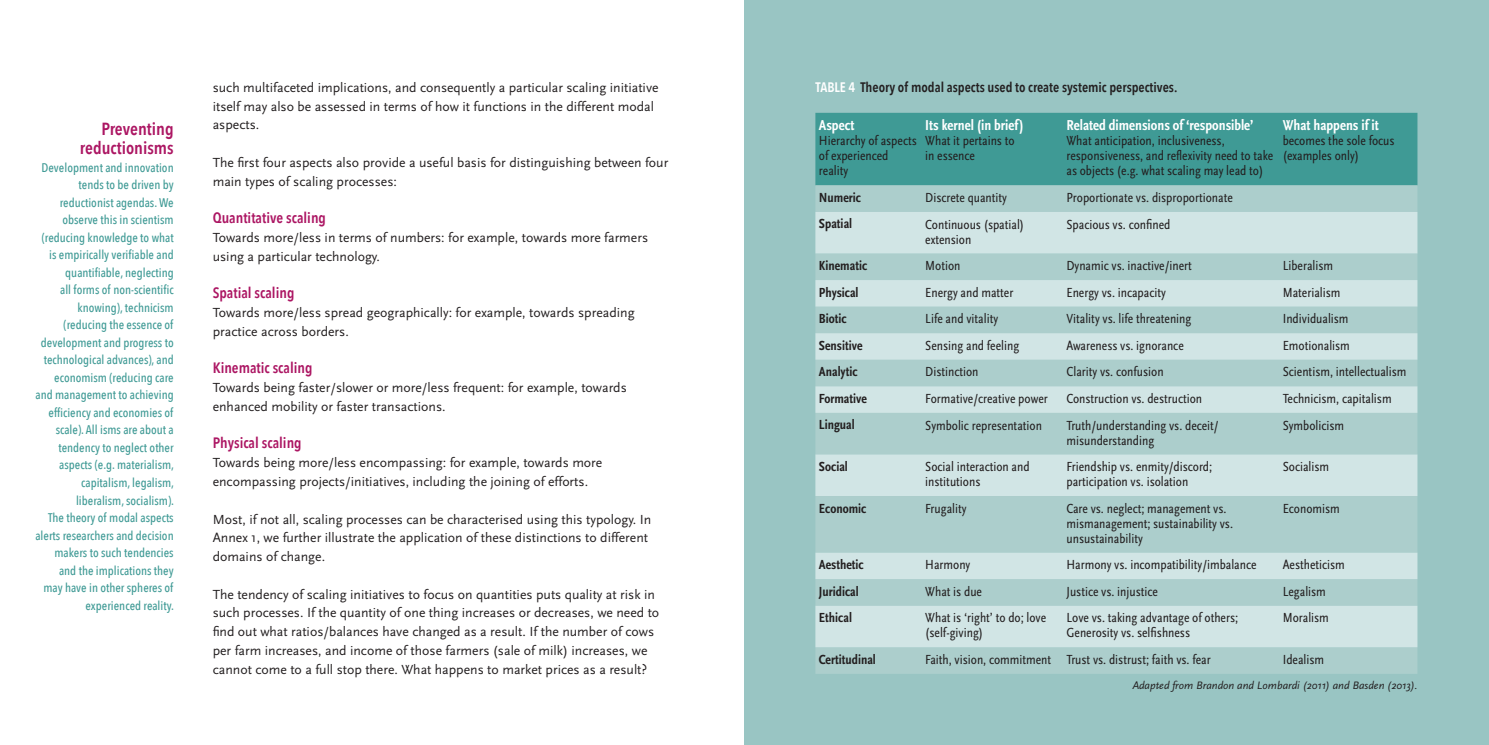
<style>
.page{position:relative;width:1489px;height:745px;background:#fff}
.page>*{position:absolute;margin:0;border:0;box-sizing:border-box;transform-origin:0 0}
.sidebar_kop{font:600 17.5px "Avenir Next Condensed";color:#ac1663}
.kader_plat{font:15px "Scala Sans Bold Con";color:#fff}
.subparagraaf{font:600 15px "Avenir Next Condensed";color:#ac1663}
.kader_plat-2{font:13.75px/15px "Scala Sans Regular Con";color:#231f20}
.platte_tekst{font:13.75px/18.8px "Scala Sans";color:#231f20}
.inspring_3{font:13.75px/18.8px "Scala Sans";color:#231f20}
.kader_plat-3{font:13.75px "Scala Sans Bold Con";color:#231f20}
.Figuur{font:600 13.75px "Avenir Next Condensed";color:#231f20}
.sidebar_plat{font:500 12.5px/17.5px "Avenir Next Condensed";color:#3f9a95;text-align:right}
.kader_plat-4{font:italic 11.25px "Scala Sans";color:#231f20}
.s1{color:#fff}
</style>
<div class="page">
<div style="left:744px;top:0;width:744px;height:744px;background:#99c5c3"></div>
<div style="left:815px;top:113px;width:602px;height:72px;background:#3f9a95"></div>
<div style="left:815px;top:186px;width:602px;height:487px;background:#accecc"></div>
<svg style="left:815px;top:212px;width:602px;height:435px;background:#bfdad9"></svg>
<p class="sidebar_kop" style="left:101px;top:114px;width:74px">Preventing</p>
<p class="sidebar_kop" style="left:80px;top:133px;width:95px">reductionisms</p>
<p class="sidebar_plat" style="left:36px;top:158px;width:140px">Development and innovation tends to be driven by reductionist agendas. We observe this in scientism (reducing knowledge to what is empirically verifiable and quantifiable, neglecting<br>all forms of non-scientific knowing), technicism (reducing the essence of development and progress to technological advances), and economism (reducing care and management to achieving efficiency and economies of scale). All isms are about a tendency to neglect other aspects (e.g. materialism, capitalism, legalism, liberalism, socialism).</p>
<p class="sidebar_plat" style="left:35px;top:508px;width:140px">The theory of modal aspects alerts researchers and decision makers to such tendencies and the implications they<br>may have in other spheres of experienced reality.</p>
<p class="platte_tekst" style="left:213px;top:78px;width:447px">such multifaceted implications, and consequently a particular scaling initiative itself may also be assessed in terms of how it functions in the different modal aspects.</p>
<p class="platte_tekst" style="left:213px;top:153px;width:457px">The first four aspects also provide a useful basis for distinguishing between four main types of scaling processes:</p>
<p class="subparagraaf" style="left:213px;top:205px;width:115px">Quantitative scaling</p>
<p class="inspring_3" style="left:213px;top:228px;width:437px">Towards more/less in terms of numbers: for example, towards more farmers using a particular technology.</p>
<p class="subparagraaf" style="left:213px;top:280px;width:83px">Spatial scaling</p>
<p class="inspring_3" style="left:213px;top:303px;width:423px">Towards more/less spread geographically: for example, towards spreading practice across borders.</p>
<p class="subparagraaf" style="left:213px;top:355px;width:101px">Kinematic scaling</p>
<p class="inspring_3" style="left:213px;top:378px;width:415px">Towards being faster/slower or more/less frequent: for example, towards enhanced mobility or faster transactions.</p>
<p class="subparagraaf" style="left:213px;top:430px;width:90px">Physical scaling</p>
<p class="inspring_3" style="left:213px;top:453px;width:391px">Towards being more/less encompassing: for example, towards more encompassing projects/initiatives, including the joining of efforts.</p>
<p class="platte_tekst" style="left:213px;top:509px;width:440px">Most, if not all, scaling processes can be characterised using this typology. In<br>Annex 1, we further illustrate the application of these distinctions to different domains of change.</p>
<p class="platte_tekst" style="left:213px;top:584px;width:448px">The tendency of scaling initiatives to focus on quantities puts quality at risk in such processes. If the quantity of one thing increases or decreases, we need to find out what ratios/balances have changed as a result. If the number of cows per farm increases, and income of those farmers (sale of milk) increases, we cannot come to a full stop there. What happens to market prices as a result?</p>
<p class="Figuur" style="left:815px;top:75px;width:363px"><span class="s1">TABLE 4</span> Theory of modal aspects used to create systemic perspectives.</p>
<p class="kader_plat" style="left:819px;top:117px;width:37px">Aspect</p>
<p class="kader_plat-2" style="left:819px;top:134px;width:99px">Hierarchy of aspects of experienced reality</p>
<p class="kader_plat" style="left:925px;top:117px;width:100px">Its kernel (in brief)</p>
<p class="kader_plat-2" style="left:925px;top:134px;width:91px">What it pertains to</p>
<p class="kader_plat-2" style="left:925px;top:149px;width:51px">in essence</p>
<p class="kader_plat" style="left:1066px;top:117px;width:189px">Related dimensions of ‘responsible’</p>
<p class="kader_plat-2" style="left:1066px;top:134px;width:208px">What anticipation, inclusiveness, responsiveness, and reflexivity need to take as objects (e.g. what scaling may lead to)</p>
<p class="kader_plat" style="left:1282px;top:117px;width:98px">What happens if it</p>
<p class="kader_plat-2" style="left:1282px;top:133px;width:113px">becomes the sole focus (examples only)</p>
<p class="kader_plat-3" style="left:819px;top:190px;width:44px">Numeric</p>
<p class="kader_plat-2" style="left:925px;top:190px;width:83px">Discrete quantity</p>
<p class="kader_plat-2" style="left:1066px;top:190px;width:168px">Proportionate vs. disproportionate</p>
<p class="kader_plat-3" style="left:819px;top:216px;width:35px">Spatial</p>
<p class="kader_plat-2" style="left:925px;top:217px;width:100px">Continuous (spatial) extension</p>
<p class="kader_plat-2" style="left:1066px;top:217px;width:105px">Spacious vs. confined</p>
<p class="kader_plat-3" style="left:819px;top:258px;width:50px">Kinematic</p>
<p class="kader_plat-2" style="left:925px;top:258px;width:37px">Motion</p>
<p class="kader_plat-2" style="left:1066px;top:258px;width:127px">Dynamic vs. inactive/inert</p>
<p class="kader_plat-2" style="left:1282px;top:258px;width:52px">Liberalism</p>
<p class="kader_plat-3" style="left:819px;top:284px;width:41px">Physical</p>
<p class="kader_plat-2" style="left:925px;top:285px;width:89px">Energy and matter</p>
<p class="kader_plat-2" style="left:1066px;top:285px;width:101px">Energy vs. incapacity</p>
<p class="kader_plat-2" style="left:1282px;top:285px;width:59px">Materialism</p>
<p class="kader_plat-3" style="left:819px;top:311px;width:29px">Biotic</p>
<p class="kader_plat-2" style="left:925px;top:311px;width:74px">Life and vitality</p>
<p class="kader_plat-2" style="left:1066px;top:311px;width:126px">Vitality vs. life threatening</p>
<p class="kader_plat-2" style="left:1282px;top:311px;width:67px">Individualism</p>
<p class="kader_plat-3" style="left:819px;top:337px;width:45px">Sensitive</p>
<p class="kader_plat-2" style="left:925px;top:338px;width:95px">Sensing and feeling</p>
<p class="kader_plat-2" style="left:1066px;top:338px;width:119px">Awareness vs. ignorance</p>
<p class="kader_plat-2" style="left:1282px;top:338px;width:69px">Emotionalism</p>
<p class="kader_plat-3" style="left:819px;top:364px;width:40px">Analytic</p>
<p class="kader_plat-2" style="left:925px;top:364px;width:55px">Distinction</p>
<p class="kader_plat-2" style="left:1066px;top:364px;width:99px">Clarity vs. confusion</p>
<p class="kader_plat-2" style="left:1282px;top:364px;width:125px">Scientism, intellectualism</p>
<p class="kader_plat-3" style="left:819px;top:390px;width:50px">Formative</p>
<p class="kader_plat-2" style="left:925px;top:391px;width:124px">Formative/creative power</p>
<p class="kader_plat-2" style="left:1066px;top:391px;width:137px">Construction vs. destruction</p>
<p class="kader_plat-2" style="left:1282px;top:391px;width:110px">Technicism, capitalism</p>
<p class="kader_plat-3" style="left:819px;top:417px;width:37px">Lingual</p>
<p class="kader_plat-2" style="left:925px;top:417px;width:118px">Symbolic representation</p>
<p class="kader_plat-2" style="left:1066px;top:417px;width:154px">Truth/understanding vs. deceit/ misunderstanding</p>
<p class="kader_plat-2" style="left:1282px;top:417px;width:63px">Symbolicism</p>
<p class="kader_plat-3" style="left:819px;top:459px;width:30px">Social</p>
<p class="kader_plat-2" style="left:925px;top:459px;width:106px">Social interaction and institutions</p>
<p class="kader_plat-2" style="left:1066px;top:459px;width:147px">Friendship vs. enmity/discord; participation vs. isolation</p>
<p class="kader_plat-2" style="left:1282px;top:459px;width:48px">Socialism</p>
<p class="kader_plat-3" style="left:819px;top:500px;width:49px">Economic</p>
<p class="kader_plat-2" style="left:925px;top:500px;width:43px">Frugality</p>
<p class="kader_plat-2" style="left:1066px;top:500px;width:168px">Care vs. neglect; management vs. mismanagement; sustainability vs. unsustainability</p>
<p class="kader_plat-2" style="left:1282px;top:500px;width:59px">Economism</p>
<p class="kader_plat-3" style="left:819px;top:557px;width:46px">Aesthetic</p>
<p class="kader_plat-2" style="left:925px;top:557px;width:47px">Harmony</p>
<p class="kader_plat-2" style="left:1066px;top:557px;width:191px">Harmony vs. incompatibility/imbalance</p>
<p class="kader_plat-2" style="left:1282px;top:557px;width:64px">Aestheticism</p>
<p class="kader_plat-3" style="left:819px;top:583px;width:41px">Juridical</p>
<p class="kader_plat-2" style="left:925px;top:583px;width:58px">What is due</p>
<p class="kader_plat-2" style="left:1066px;top:583px;width:93px">Justice vs. injustice</p>
<p class="kader_plat-2" style="left:1282px;top:583px;width:45px">Legalism</p>
<p class="kader_plat-3" style="left:819px;top:610px;width:34px">Ethical</p>
<p class="kader_plat-2" style="left:925px;top:610px;width:122px">What is ‘right’ to do; love (self-giving)</p>
<p class="kader_plat-2" style="left:1066px;top:610px;width:173px">Love vs. taking advantage of others;<br>Generosity vs. selfishness</p>
<p class="kader_plat-2" style="left:1282px;top:610px;width:48px">Moralism</p>
<p class="kader_plat-3" style="left:819px;top:651px;width:58px">Certitudinal</p>
<p class="kader_plat-2" style="left:925px;top:651px;width:127px">Faith, vision, commitment</p>
<p class="kader_plat-2" style="left:1066px;top:651px;width:146px">Trust vs. distrust; faith vs. fear</p>
<p class="kader_plat-2" style="left:1282px;top:651px;width:43px">Idealism</p>
<p class="kader_plat-4" style="left:1132px;top:678px;width:287px">Adapted from Brandon and Lombardi (2011) and Basden (2013).</p>
</div>
